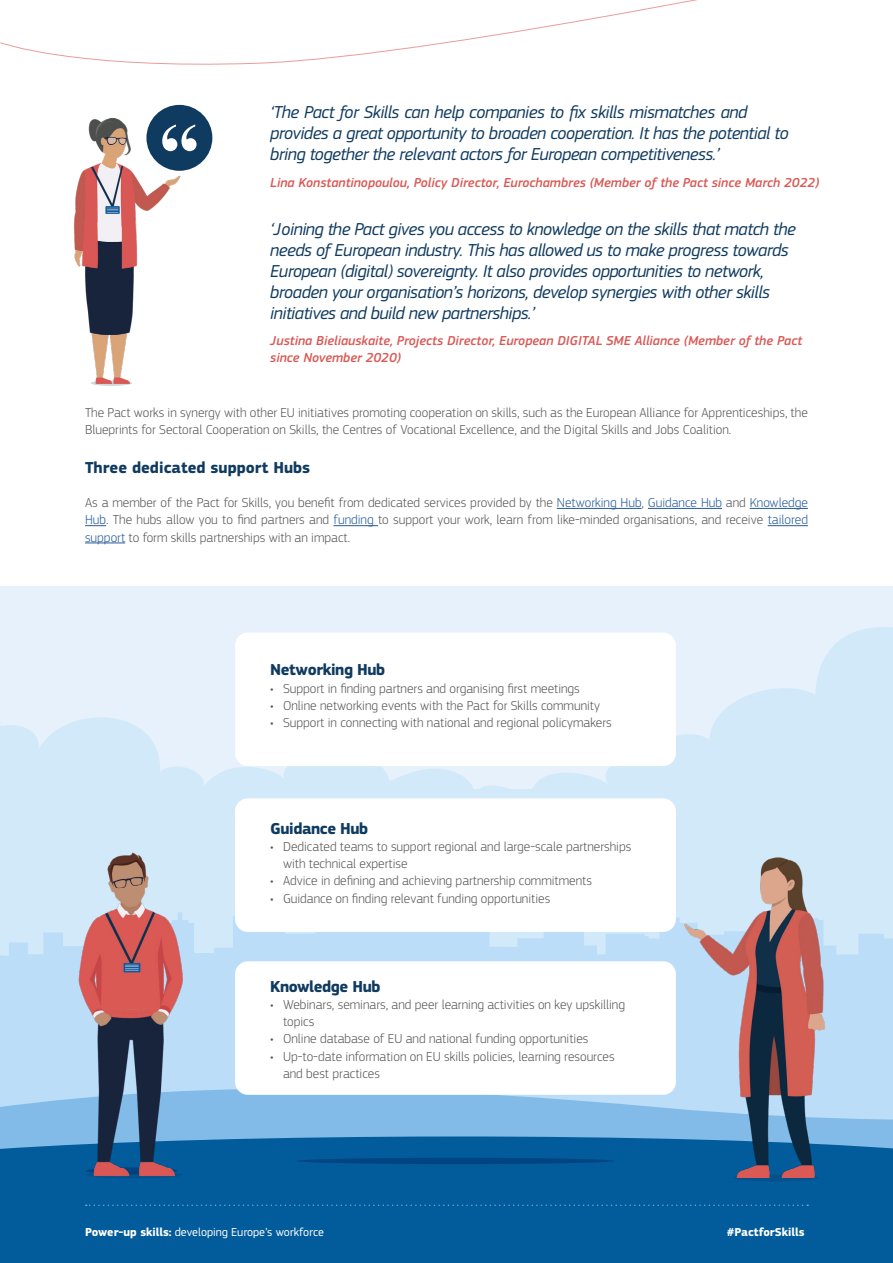
<style>
.page{position:relative;width:893px;height:1263px;background:#fff}
.page>*{position:absolute;margin:0;border:0;box-sizing:border-box;transform-origin:0 0}
.PFS_Body_Copy{font:italic 18px/21px "EC Square Sans Pro";letter-spacing:-.025em;color:#103b60}
.PFS_Body_Copy-2{font:700 16.5px "EC Square Sans Pro";letter-spacing:-.025em;color:#103b60}
.PFS_Body_Copy-3{font:700 16.5px "EC Square Sans Pro";color:#103b60}
.t1{font:300 13.5px/17.2px "EC Square Sans Pro";color:#575756}
.t2{font:italic 500 13.5px/17.2px "EC Square Sans Pro";color:#d95955}
.PFS_Top_Folio{font:12px "EC Square Sans Pro";color:#fff}
.PFS_Top_Folio-2{font:700 12px "EC Square Sans Pro";color:#fff}
.s1{color:#275b9b}
.s2{font-weight:700}
</style>
<div class="page">
<div style="left:0;top:586px;width:893px;height:36px;background:#e6f1fc"></div>
<div style="left:0;top:789px;width:893px;height:396px;background:#d2e9fa"></div>
<svg style="left:0;top:930px;width:893px;height:147px;background:#bddef8"></svg>
<svg style="left:0;top:1077px;width:893px;height:55px;background:#8ac0e9"></svg>
<div style="left:0;top:1132px;width:893px;height:131px;background:#025b9a"></div>
<hr style="left:557px;top:508px;width:85px;height:1px;background:#275b9b">
<hr style="left:648px;top:508px;width:74px;height:1px;background:#275b9b">
<hr style="left:750px;top:508px;width:58px;height:1px;background:#275b9b">
<svg style="left:85px;top:525px;width:21px;height:1px"></svg>
<hr style="left:333px;top:525px;width:45px;height:1px;background:#275b9b">
<hr style="left:768px;top:525px;width:40px;height:1px;background:#275b9b">
<hr style="left:85px;top:543px;width:40px;height:1px;background:#275b9b">
<div style="left:146px;top:105px;width:66px;height:66px;background:#103b60;border-radius:50%"></div>
<svg style="left:192px;top:125px;width:5px;height:26px"></svg>
<img style="left:74px;top:111px;width:118px;height:275px">
<svg style="left:0;top:622px;width:893px;height:167px;background:#dcedfb"></svg>
<div style="left:235px;top:632px;width:441px;height:134px;background:#fff;border-radius:13px"></div>
<div style="left:235px;top:798px;width:441px;height:134px;background:#fff;border-radius:13px"></div>
<div style="left:235px;top:961px;width:441px;height:134px;background:#fff;border-radius:13px"></div>
<img style="left:667px;top:857px;width:205px;height:332px">
<div style="left:297px;top:1158px;width:317px;height:6px;background:#014482;border-radius:50%"></div>
<svg style="left:86px;top:1204px;width:722px;height:2px"></svg>
<svg style="left:0;top:0;width:697px;height:65px"></svg>
<img style="left:34px;top:852px;width:206px;height:340px">
<p class="PFS_Body_Copy" style="left:270px;top:102px;width:520px">‘The Pact for Skills can help companies to fix skills mismatches and provides a great opportunity to broaden cooperation. It has the potential to bring together the relevant actors for European competitiveness.’</p>
<p class="t2" style="left:270px;top:174px;width:551px">Lina Konstantinopoulou, Policy Director, Eurochambres (Member of the Pact since March 2022)</p>
<p class="PFS_Body_Copy" style="left:270px;top:218px;width:527px">‘Joining the Pact gives you access to knowledge on the skills that match the needs of European industry. This has allowed us to make progress towards European (digital) sovereignty. It also provides opportunities to network, broaden your organisation’s horizons, develop synergies with other skills initiatives and build new partnerships.’</p>
<p class="t2" style="left:270px;top:332px;width:533px">Justina Bieliauskaite, Projects Director, European DIGITAL SME Alliance (Member of the Pact since November 2020)</p>
<p class="t1" style="left:85px;top:404px;width:724px">The Pact works in synergy with other EU initiatives promoting cooperation on skills, such as the European Alliance for Apprenticeships, the<br>Blueprints for Sectoral Cooperation on Skills, the Centres of Vocational Excellence, and the Digital Skills and Jobs Coalition.</p>
<p class="PFS_Body_Copy-3" style="left:85px;top:457px;width:227px">Three dedicated support Hubs</p>
<p class="t1" style="left:85px;top:494px;width:724px;text-align:justify">As a member of the Pact for Skills, you benefit from dedicated services provided by the <span class="s1">Networking Hub</span>, <span class="s1">Guidance Hub</span> and <span class="s1">Knowledge Hub</span>. The hubs allow you to find partners and <span class="s1">funding</span> to support your work, learn from like-minded organisations, and receive <span class="s1">tailored support</span> to form skills partnerships with an impact.</p>
<p class="PFS_Body_Copy-2" style="left:270px;top:660px;width:117px">Networking Hub</p>
<p class="t1" style="left:270px;top:679px;width:311px">• Support in finding partners and organising first meetings</p>
<p class="t1" style="left:270px;top:697px;width:331px">• Online networking events with the Pact for Skills community</p>
<p class="t1" style="left:270px;top:714px;width:343px">• Support in connecting with national and regional policymakers</p>
<p class="PFS_Body_Copy-2" style="left:270px;top:818px;width:100px">Guidance Hub</p>
<p class="t1" style="left:283px;top:838px;width:350px;text-indent:-13px">• Dedicated teams to support regional and large-scale partnerships with technical expertise</p>
<p class="t1" style="left:270px;top:872px;width:323px">• Advice in defining and achieving partnership commitments</p>
<p class="t1" style="left:270px;top:889px;width:282px">• Guidance on finding relevant funding opportunities</p>
<p class="PFS_Body_Copy-2" style="left:270px;top:976px;width:112px">Knowledge Hub</p>
<p class="t1" style="left:283px;top:995px;width:344px;text-indent:-13px">• Webinars, seminars, and peer learning activities on key upskilling topics</p>
<p class="t1" style="left:270px;top:1030px;width:320px">• Online database of EU and national funding opportunities</p>
<p class="t1" style="left:283px;top:1047px;width:333px;text-indent:-13px">• Up-to-date information on EU skills policies, learning resources and best practices</p>
<p class="PFS_Top_Folio" style="left:85px;top:1225px;width:241px"><span class="s2">Power-up skills:</span> developing Europe’s workforce</p>
<p class="PFS_Top_Folio-2" style="left:727px;top:1225px;width:79px">#PactforSkills</p>
</div>
